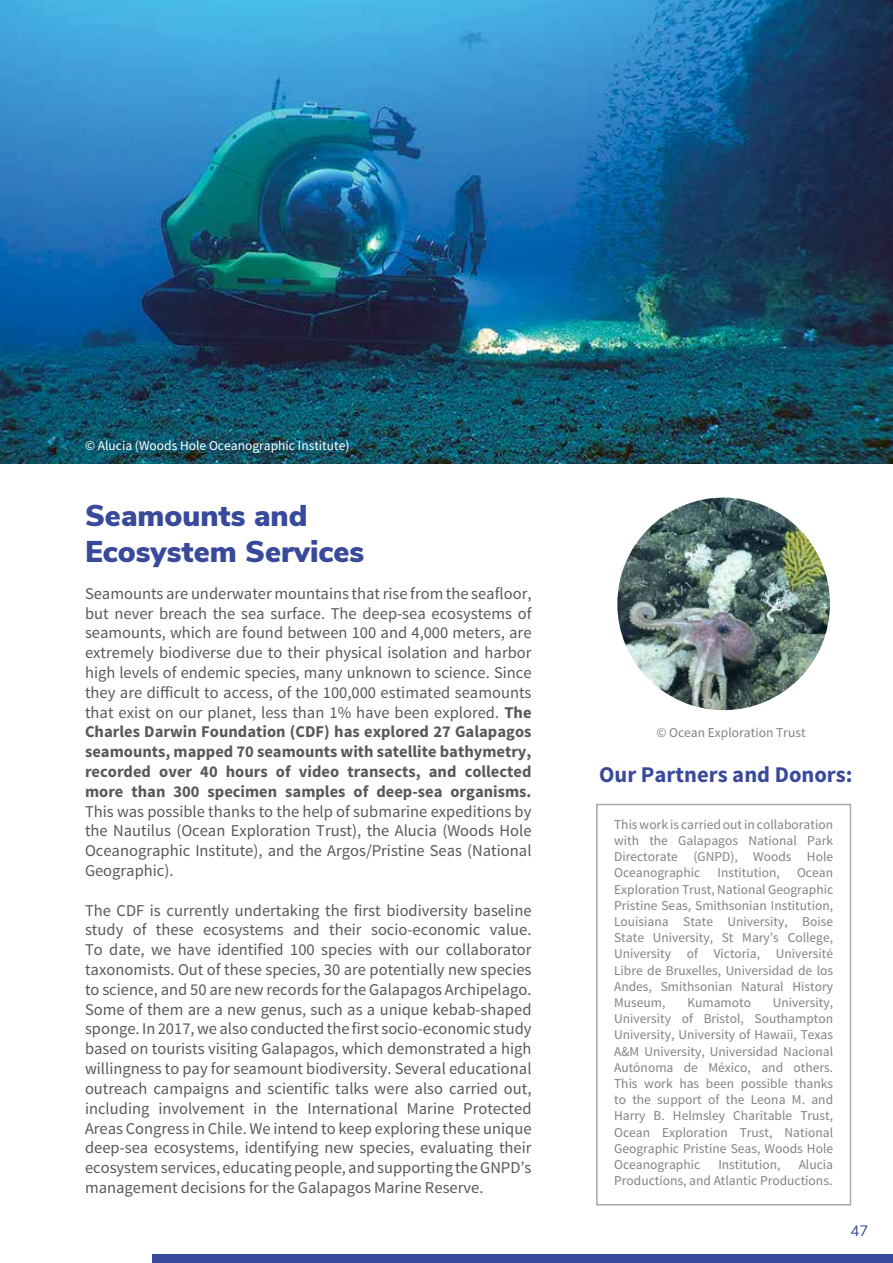
<style>
.page{position:relative;width:893px;height:1263px;background:#fff}
.page>*{position:absolute;margin:0;border:0;box-sizing:border-box;transform-origin:0 0}
.t1{font:900 30px/36px "Nunito Sans";color:#39499b}
.t2{font:700 22.5px "Source Sans Pro";color:#39499b}
.t3{font:16.5px/19.8px "Source Sans Pro";color:#58595b;text-align:justify}
.t4{font:15px "Nunito Sans";color:#39499b}
.t5{font:13.5px/16.2px "Source Sans Pro";color:#808285;text-align:justify}
.t6{font:13.5px "Source Sans Pro";color:#fff}
.s1{font-weight:700}
</style>
<div class="page">
<img style="left:0;top:0;width:893px;height:463px">
<div style="left:596px;top:804px;width:255px;height:401px;border:2px solid #a7a9ac"></div>
<div style="left:152px;top:1254px;width:741px;height:9px;background:#39499b"></div>
<img style="left:617px;top:497px;width:213px;height:213px;border-radius:106px">
<p class="t6" style="left:85px;top:437px;width:266px">© Alucia (Woods Hole Oceanographic Institute)</p>
<h1 class="t1" style="left:85px;top:496px;width:281px">Seamounts and<br>Ecosystem Services</h1>
<p class="t3" style="left:85px;top:584px;width:448px">Seamounts are underwater mountains that rise from the seafloor, but never breach the sea surface. The deep-sea ecosystems of seamounts, which are found between 100 and 4,000 meters, are extremely biodiverse due to their physical isolation and harbor high levels of endemic species, many unknown to science. Since they are difficult to access, of the 100,000 estimated seamounts that exist on our planet, less than 1% have been explored. <span class="s1">The Charles Darwin Foundation (CDF) has explored 27 Galapagos seamounts, mapped 70 seamounts with satellite bathymetry, recorded over 40 hours of video transects, and collected more than 300 specimen samples of deep-sea organisms.</span></p>
<p class="t3" style="left:85px;top:801px;width:448px">This was possible thanks to the help of submarine expeditions by the Nautilus (Ocean Exploration Trust), the Alucia (Woods Hole Oceanographic Institute), and the Argos/Pristine Seas (National Geographic).</p>
<p class="t3" style="left:85px;top:900px;width:448px">The CDF is currently undertaking the first biodiversity baseline study of these ecosystems and their socio-economic value.<br>To date, we have identified 100 species with our collaborator taxonomists. Out of these species, 30 are potentially new species to science, and 50 are new records for the Galapagos Archipelago.<br>Some of them are a new genus, such as a unique kebab-shaped sponge. In 2017, we also conducted the first socio-economic study based on tourists visiting Galapagos, which demonstrated a high willingness to pay for seamount biodiversity. Several educational outreach campaigns and scientific talks were also carried out, including involvement in the International Marine Protected Areas Congress in Chile. We intend to keep exploring these unique deep-sea ecosystems, identifying new species, evaluating their ecosystem services, educating people, and supporting the GNPD’s management decisions for the Galapagos Marine Reserve.</p>
<p class="t5" style="left:656px;top:725px;width:151px">© Ocean Exploration Trust</p>
<h2 class="t2" style="left:599px;top:760px;width:255px">Our Partners and Donors:</h2>
<p class="t5" style="left:614px;top:816px;width:220px">This work is carried out in collaboration with the Galapagos National Park Directorate (GNPD), Woods Hole Oceanographic</p>
<p class="t5" style="left:717px;top:865px;width:64px">Institution,</p>
<p class="t5" style="left:614px;top:865px;width:220px;text-indent:183px">Ocean Exploration Trust, National Geographic Pristine Seas, Smithsonian Institution, Louisiana State University, Boise State University, St Mary’s College, University of Victoria, Université Libre de Bruxelles, Universidad de los Andes, Smithsonian Natural History Museum,</p>
<p class="t5" style="left:614px;top:994px;width:221px;text-indent:159px">University, University of Bristol, Southampton University, University of Hawaii, Texas A&amp;M University, Universidad Nacional Autónoma de México, and others.<br>This work has been possible thanks to the support of the Leona M. and Harry B. Helmsley Charitable Trust, Ocean Exploration Trust, National Geographic Pristine Seas, Woods Hole Oceanographic</p>
<p class="t5" style="left:687px;top:994px;width:65px">Kumamoto</p>
<p class="t5" style="left:614px;top:1156px;width:220px;text-align:right">Alucia<br>Productions, and Atlantic Productions.</p>
<p class="t5" style="left:718px;top:1156px;width:64px">Institution,</p>
<p class="t4" style="left:850px;top:1219px;width:19px">47</p>
</div>
